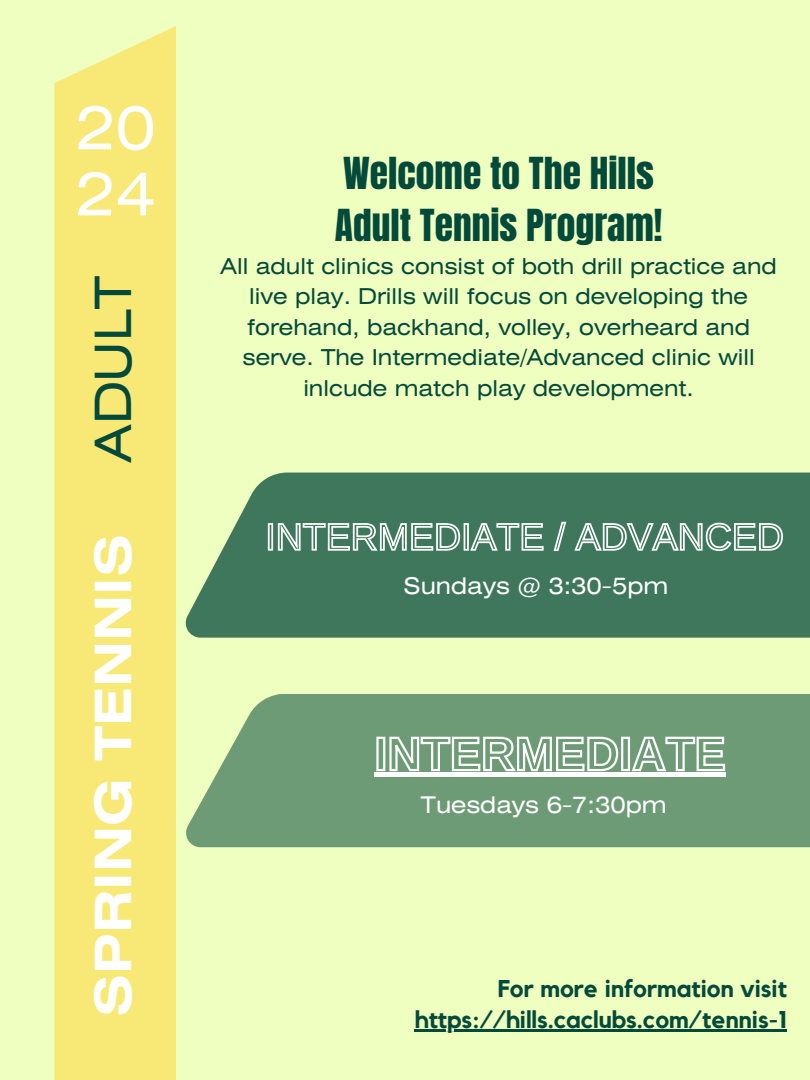
<style>
.page{position:relative;width:810px;height:1080px;background:#efffbf}
.page>*{position:absolute;margin:0;border:0;box-sizing:border-box;transform-origin:0 0}
.t1{font:59.88px/66.1px "Helios Ext";color:#fff}
.t2{font:700 50px "Helios Ext";color:#fff}
.t3{font:50px "Helios Ext";color:#044a3b}
.t4{font:37.5px "Anton";color:#044a3b}
.t5{font:700 24.19px "Kollektif";color:#044a3b}
.t6{font:22.94px "Helios Ext";color:#fff}
.t7{font:21.88px/30.5px "Helios Ext";color:#044a3b;text-align:center}
</style>
<div class="page">
<div style="left:54px;top:26px;width:122px;height:1054px;background:#f8e977"></div>
<hr style="left:415px;top:1029px;width:372px;height:2px;background:#044a3b">
<svg style="left:185px;top:473px;width:625px;height:165px;background:#4b8163"></svg>
<div style="left:186px;top:694px;width:624px;height:153px;background:#6d9b76"></div>
<svg style="left:267px;top:510px;width:517px;height:45px;background:#66937e"></svg>
<div style="left:374px;top:772px;width:352px;height:5px;background:#fff"></div>
<svg style="left:375px;top:723px;width:351px;height:49px;background:#91b398"></svg>
<p class="t1" style="left:75px;top:100px;width:82px">20<br>24</p>
<h3 class="t3" style="left:95px;top:463px;width:189px;rotate:-90deg">ADULT</h3>
<h1 class="t2" style="left:95px;top:1017px;width:484px;rotate:-90deg">SPRING TENNIS</h1>
<p class="t4" style="left:343px;top:147px;width:312px">Welcome to The Hills</p>
<h4 class="t4" style="left:335px;top:199px;width:329px">Adult Tennis Program!</h4>
<p class="t7" style="left:220px;top:253px;width:558px">All adult clinics consist of both drill practice and live play. Drills will focus on developing the forehand, backhand, volley, overheard and serve. The Intermediate/Advanced clinic will inlcude match play development.</p>
<h5 class="t6" style="left:404px;top:578px;width:266px">Sundays @ 3:30-5pm</h5>
<h5 class="t6" style="left:421px;top:796px;width:247px">Tuesdays 6-7:30pm</h5>
<h2 class="t5" style="left:498px;top:978px;width:291px">For more information visit</h2>
<p class="t5" style="left:415px;top:1008px;width:374px">https://hills.caclubs.com/tennis-1</p>
</div>
